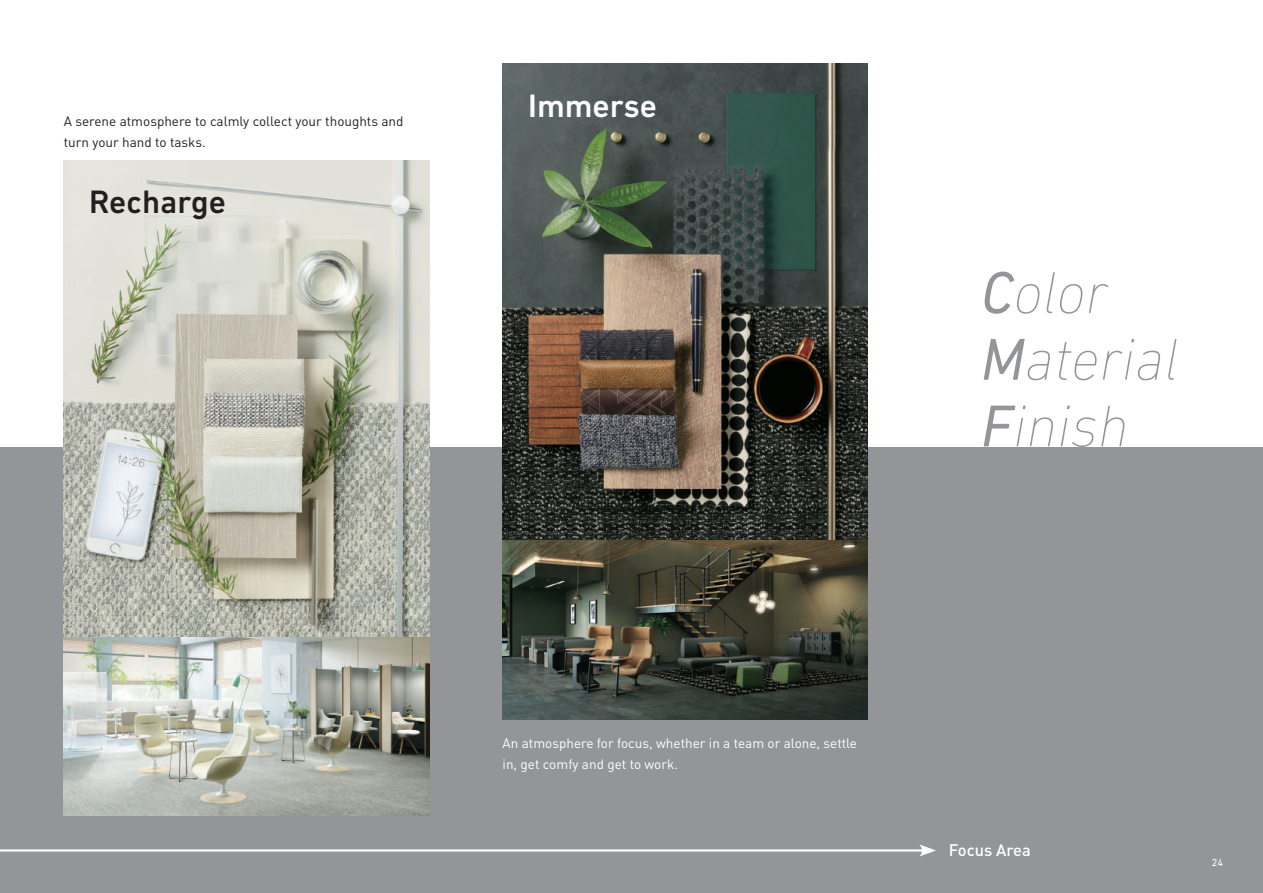
<style>
.page{position:relative;width:1263px;height:893px;background:#939598}
.page>*{position:absolute;margin:0;border:0;box-sizing:border-box;transform-origin:0 0}
.t1{font:italic 200 60px/66.6px "DIN Next LT Pro";color:#939598}
.t2{font:500 33px "DIN Next LT Pro";color:#231f20}
.t3{font:500 33px "DIN Next LT Pro";color:#fff}
.t4{font:500 16.5px "DIN";color:#fff}
.t5{font:13.5px/21px "DIN";color:#fff}
.t6{font:13.5px/21px "DIN";color:#231f20}
.t7{font:10.5px "DIN Next LT Pro";color:#fff}
.s1{font-weight:400}
</style>
<div class="page">
<div style="left:0;top:0;width:1263px;height:446px;background:#fff"></div>
<img style="left:64px;top:636px;width:365px;height:180px">
<svg style="left:64px;top:160px;width:365px;height:476px;background:#c2c3b8"></svg>
<img style="left:503px;top:64px;width:365px;height:655px">
<hr style="left:0;top:849px;width:925px;height:2px;background:#fff">
<svg style="left:919px;top:844px;width:17px;height:12px"></svg>
<p class="t6" style="left:64px;top:111px;width:341px">A serene atmosphere to calmly collect your thoughts and turn your hand to tasks.</p>
<h2 class="t2" style="left:89px;top:183px;width:138px">Recharge</h2>
<h2 class="t3" style="left:528px;top:87px;width:130px">Immerse</h2>
<h1 class="t1" style="left:981px;top:259px;width:199px"><span class="s1">C</span>olor<br><span class="s1">M</span>aterial<br><span class="s1">F</span>inish</h1>
<p class="t5" style="left:503px;top:732px;width:356px">An atmosphere for focus, whether in a team or alone, settle in, get comfy and get to work.</p>
<p class="t4" style="left:949px;top:840px;width:84px">Focus Area</p>
<p class="t7" style="left:1212px;top:856px;width:13px">24</p>
</div>
